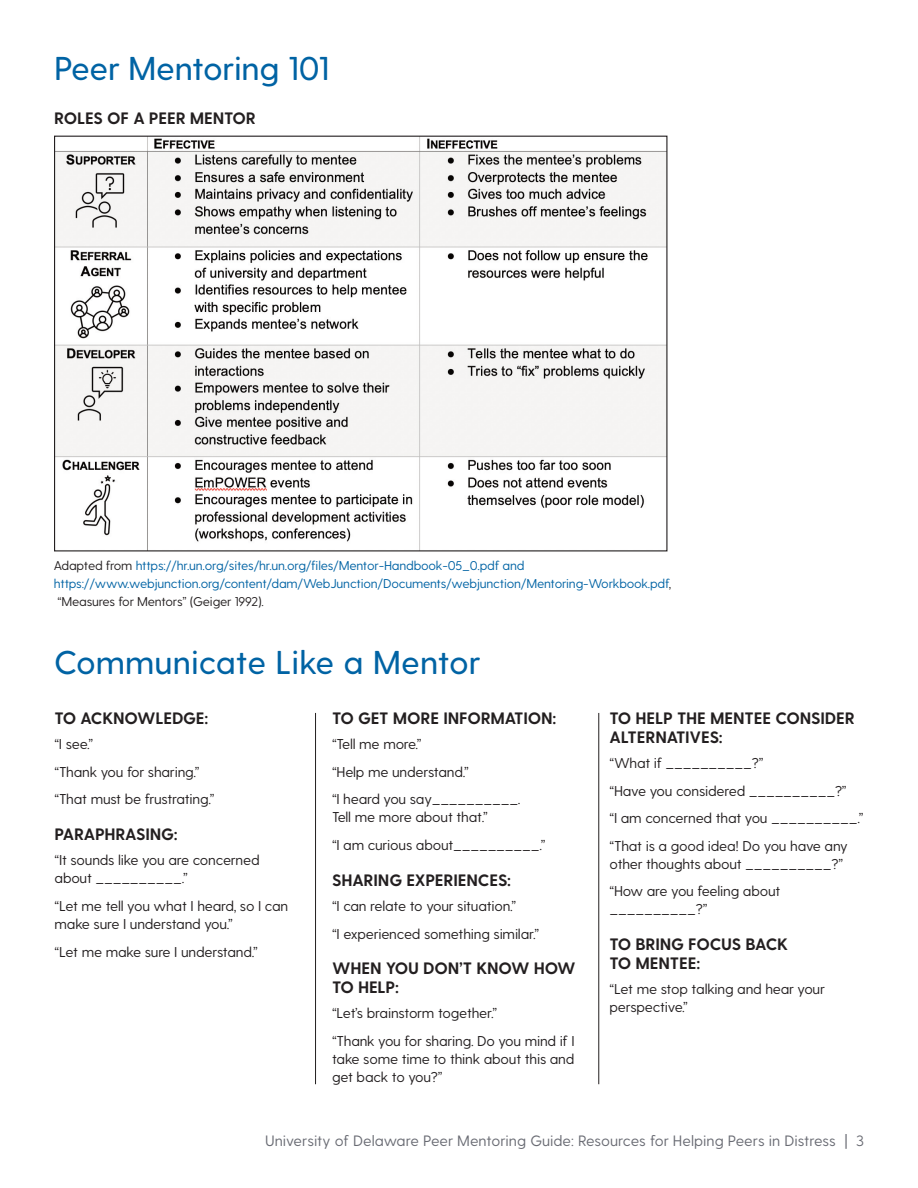
<style>
.page{position:relative;width:918px;height:1188px;background:#fff}
.page>*{position:absolute;margin:0;border:0;box-sizing:border-box;transform-origin:0 0}
.t1{font:500 33px "Greycliff CF";letter-spacing:-.01em;color:#0063a4}
.t2{font:700 16.5px/18.8px "Greycliff CF";letter-spacing:-.01em;color:#231f20}
.t3{font:15px "Greycliff CF";color:#696b73}
.t4{font:14.25px/18px "Greycliff CF";letter-spacing:-.015em;color:#231f20}
.t5{font:12.75px/18px "Greycliff CF";letter-spacing:-.015em;color:#0063a4}
.s1{color:#231f20}
</style>
<div class="page">
<img style="left:56px;top:138px;width:609px;height:411px">
<hr style="left:315px;top:713px;width:1px;height:371px;background:#231f20">
<hr style="left:598px;top:713px;width:1px;height:371px;background:#231f20">
<h1 class="t1" style="left:54px;top:56px;width:277px">Peer Mentoring 101</h1>
<h2 class="t2" style="left:54px;top:110px;width:203px">ROLES OF A PEER MENTOR</h2>
<p class="t5" style="left:54px;top:558px;width:619px"><span class="s1">Adapted from</span> https://hr.un.org/sites/hr.un.org/files/Mentor-Handbook-05_0.pdf and https://www.webjunction.org/content/dam/WebJunction/Documents/webjunction/Mentoring-Workbook.pdf<span class="s1">, “Measures for Mentors” (Geiger 1992).</span></p>
<h1 class="t1" style="left:54px;top:650px;width:428px">Communicate Like a Mentor</h1>
<h2 class="t2" style="left:55px;top:710px;width:155px">TO ACKNOWLEDGE:</h2>
<p class="t4" style="left:55px;top:736px;width:40px">“I see.”</p>
<p class="t4" style="left:55px;top:764px;width:147px">“Thank you for sharing.”</p>
<p class="t4" style="left:55px;top:792px;width:161px">“That must be frustrating.”</p>
<h2 class="t2" style="left:55px;top:827px;width:125px">PARAPHRASING:</h2>
<p class="t4" style="left:55px;top:853px;width:207px">“It sounds like you are concerned about __________.”</p>
<p class="t4" style="left:55px;top:898px;width:235px">“Let me tell you what I heard, so I can make sure I understand you.”</p>
<p class="t4" style="left:55px;top:944px;width:205px">“Let me make sure I understand.”</p>
<h2 class="t2" style="left:332px;top:710px;width:226px">TO GET MORE INFORMATION:</h2>
<p class="t4" style="left:332px;top:736px;width:91px">“Tell me more.”</p>
<p class="t4" style="left:332px;top:764px;width:138px">“Help me understand.”</p>
<p class="t4" style="left:332px;top:792px;width:190px">“I heard you say__________.<br>Tell me more about that.”</p>
<p class="t4" style="left:332px;top:837px;width:215px">“I am curious about__________.”</p>
<h2 class="t2" style="left:332px;top:872px;width:181px">SHARING EXPERIENCES:</h2>
<p class="t4" style="left:332px;top:898px;width:186px">“I can relate to your situation.”</p>
<p class="t4" style="left:332px;top:926px;width:209px">“I experienced something similar.”</p>
<h2 class="t2" style="left:332px;top:961px;width:245px">WHEN YOU DON’T KNOW HOW<br>TO HELP:</h2>
<p class="t4" style="left:332px;top:1005px;width:167px">“Let’s brainstorm together.”</p>
<p class="t4" style="left:332px;top:1033px;width:244px;text-align:justify">“Thank you for sharing. Do you mind if I take some time to think about this and get back to you?”</p>
<h2 class="t2" style="left:610px;top:710px;width:247px">TO HELP THE MENTEE CONSIDER<br>ALTERNATIVES:</h2>
<p class="t4" style="left:610px;top:755px;width:155px">“What if __________?”</p>
<p class="t4" style="left:610px;top:783px;width:239px">“Have you considered __________?”</p>
<p class="t4" style="left:610px;top:810px;width:255px">“I am concerned that you __________.”</p>
<p class="t4" style="left:610px;top:838px;width:240px">“That is a good idea! Do you have any other thoughts about __________?”</p>
<p class="t4" style="left:610px;top:884px;width:172px">“How are you feeling about __________?”</p>
<h2 class="t2" style="left:610px;top:937px;width:180px">TO BRING FOCUS BACK<br>TO MENTEE:</h2>
<p class="t4" style="left:610px;top:981px;width:217px">“Let me stop talking and hear your perspective.”</p>
<p class="t3" style="left:265px;top:1135px;width:600px">University of Delaware Peer Mentoring Guide: Resources for Helping Peers in Distress | 3</p>
</div>
